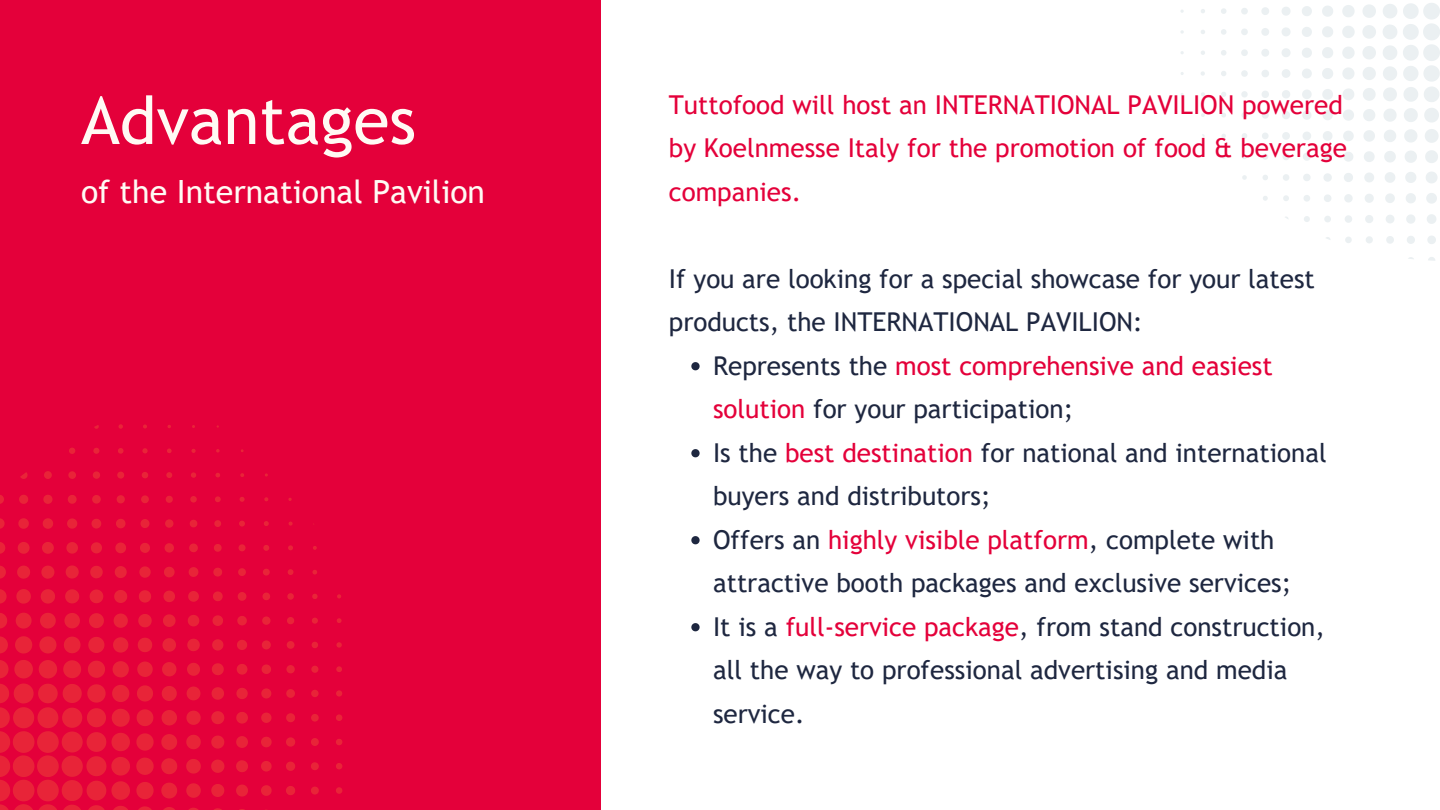
<style>
.page{position:relative;width:1440px;height:810px;background:#fff}
.page>*{position:absolute;margin:0;border:0;box-sizing:border-box;transform-origin:0 0}
.t1{font:66px "Trebuchet MS";color:#fffaf4}
.t2{font:32px "Trebuchet MS";color:#fffaf4}
.t3{font:26px/43.5px "Trebuchet MS";color:#1e2740}
.t4{font:26px/43.5px "Trebuchet MS";color:#e4003a}
.s1{color:#1e2740}
.s2{color:#e4003a}
</style>
<div class="page">
<svg style="left:1181px;top:3px;width:259px;height:258px"></svg>
<div style="left:0;top:0;width:600px;height:810px;background:#e4003a"></div>
<svg style="left:691px;top:362px;width:9px;height:8px"></svg>
<svg style="left:691px;top:449px;width:9px;height:8px"></svg>
<svg style="left:691px;top:536px;width:9px;height:8px"></svg>
<svg style="left:691px;top:623px;width:9px;height:8px"></svg>
<svg style="left:0;top:424px;width:342px;height:386px"></svg>
<h1 class="t1" style="left:81px;top:82px;width:337px">Advantages</h1>
<h2 class="t2" style="left:81px;top:173px;width:406px">of the International Pavilion</h2>
<p class="t4" style="left:669px;top:83px;width:680px">Tuttofood will host an INTERNATIONAL PAVILION powered by Koelnmesse Italy for the promotion of food &amp; beverage companies.</p>
<p class="t3" style="left:669px;top:257px;width:648px">If you are looking for a special showcase for your latest products, the INTERNATIONAL PAVILION:</p>
<p class="t4" style="left:713px;top:344px;width:561px"><span class="s1">Represents the</span> most comprehensive and easiest solution <span class="s1">for your participation;</span></p>
<p class="t3" style="left:713px;top:431px;width:615px">Is the <span class="s2">best destination</span> for national and international buyers and distributors;</p>
<p class="t3" style="left:713px;top:518px;width:580px">Offers an <span class="s2">highly visible platform</span>, complete with attractive booth packages and exclusive services;</p>
<p class="t3" style="left:713px;top:605px;width:613px">It is a <span class="s2">full-service package</span>, from stand construction, all the way to professional advertising and media service.</p>
</div>
